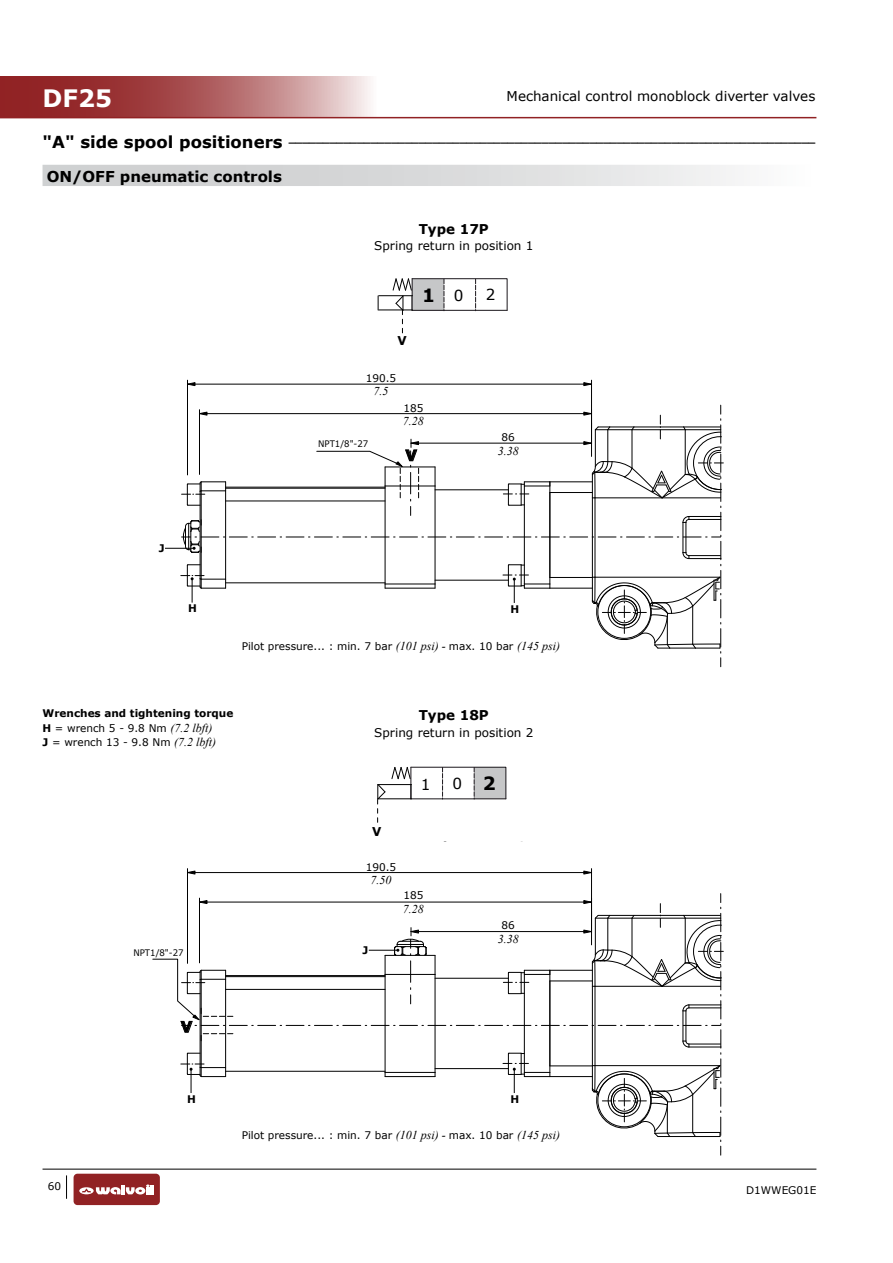
<style>
.page{position:relative;width:893px;height:1263px;background:#fff}
.page>*{position:absolute;margin:0;border:0;box-sizing:border-box;transform-origin:0 0}
.t1{font:700 24px "Verdana";color:#fff}
.t2{font:700 18.3px "Verdana";color:#000}
.t3{font:15.15px "Verdana";color:#000}
.t4{font:700 15px "Verdana";color:#000}
.t5{font:13.5px "Verdana";color:#000}
.t6{font:700 13.5px "Verdana";color:#000}
.t7{font:700 12.15px "Verdana";color:#000}
.t8{font:12px "Verdana";color:#000}
.t9{font:italic 12px "Times New Roman";color:#000}
.t10{font:10.5px/13.5px "Verdana";color:#000}
.t11{font:700 10.5px "Verdana";color:#000}
.t12{font:700 9.6px "Verdana";color:#000}
.t13{font:9px "Verdana";color:#000;scale:.95 1}
.s1{font-size:16.5px}
.s2{font-weight:400;font-size:15.15px}
.s3{font-family:"Times New Roman";font-style:italic;font-size:12px}
.s4{font-weight:700}
.s5{font-weight:700;font-size:18.3px}
</style>
<div class="page">
<svg style="left:0;top:77px;width:378px;height:40px;background:#b16465"></svg>
<hr style="left:0;top:117px;width:816px;height:1px;background:#912224">
<hr style="left:43px;top:1169px;width:773px;height:1px;background:#000">
<svg style="left:66px;top:1175px;width:1px;height:24px"></svg>
<div style="left:74px;top:1174px;width:86px;height:31px;background:#912224;border-radius:4px"></div>
<svg style="left:79px;top:1184px;width:75px;height:10px"></svg>
<svg style="left:188px;top:382px;width:7px;height:4px"></svg>
<hr style="left:192px;top:384px;width:396px;height:1px;background:#000">
<hr style="left:187px;top:380px;width:1px;height:95px;background:#000">
<hr style="left:591px;top:380px;width:1px;height:48px;background:#000">
<svg style="left:583px;top:382px;width:8px;height:4px"></svg>
<div style="left:43px;top:165px;width:773px;height:21px;background:linear-gradient(to right,#c6c8c9,#f5f5f5)"></div>
<svg style="left:188px;top:870px;width:7px;height:4px"></svg>
<hr style="left:192px;top:872px;width:396px;height:1px;background:#000">
<hr style="left:187px;top:868px;width:1px;height:95px;background:#000">
<hr style="left:591px;top:868px;width:1px;height:48px;background:#000">
<svg style="left:583px;top:870px;width:8px;height:4px"></svg>
<svg style="left:165px;top:405px;width:558px;height:262px"></svg>
<svg style="left:152px;top:893px;width:571px;height:262px"></svg>
<svg style="left:378px;top:296px;width:1px;height:14px"></svg>
<svg style="left:393px;top:278px;width:114px;height:55px"></svg>
<hr style="left:379px;top:310px;width:33px;height:1px;background:#000">
<hr style="left:379px;top:295px;width:33px;height:1px;background:#000">
<svg style="left:391px;top:767px;width:115px;height:32px"></svg>
<hr style="left:378px;top:798px;width:33px;height:1px;background:#000">
<hr style="left:378px;top:784px;width:33px;height:1px;background:#000">
<svg style="left:377px;top:784px;width:8px;height:38px"></svg>
<h1 class="t1" style="left:43px;top:81px;width:71px">DF25</h1>
<p class="t5" style="left:507px;top:87px;width:310px">Mechanical control monoblock diverter valves</p>
<p class="t12" style="left:43px;top:132px;width:774px"><span class="s1">"A" side spool positioners</span> _____________________________________________________________________________</p>
<h3 class="t4" style="left:47px;top:166px;width:237px">ON/OFF pneumatic controls</h3>
<p class="t11" style="left:159px;top:541px;width:7px">J</p>
<p class="t11" style="left:188px;top:601px;width:10px">H</p>
<p class="t6" style="left:419px;top:219px;width:72px">Type 17P</p>
<p class="t8" style="left:374px;top:238px;width:161px">Spring return in position 1</p>
<p class="t7" style="left:397px;top:332px;width:11px">V</p>
<p class="t10" style="left:366px;top:371px;width:32px">190.5</p>
<p class="t9" style="left:373px;top:383px;width:17px">7.5</p>
<h2 class="t2" style="left:422px;top:282px;width:43px">1 <span class="s2">0</span></h2>
<h3 class="t3" style="left:486px;top:284px;width:11px">2</h3>
<p class="t13" style="left:318px;top:438px;width:54px">NPT1/8"-27</p>
<p class="t10" style="left:403px;top:401px;width:22px">185</p>
<p class="t9" style="left:403px;top:413px;width:22px">7.28</p>
<h3 class="t4" style="left:405px;top:445px;width:13px">V</h3>
<h2 class="t2" style="left:404px;top:451px;width:42px">1 <span class="s2">0</span></h2>
<p class="t10" style="left:502px;top:430px;width:15px">86</p>
<p class="t9" style="left:498px;top:442px;width:22px">3.38</p>
<p class="t11" style="left:510px;top:601px;width:10px">H</p>
<p class="t10" style="left:242px;top:639px;width:320px">Pilot pressure... : min. 7 bar <span class="s3">(101 psi) -</span> max. 10 bar <span class="s3">(145 psi)</span></p>
<p class="t11" style="left:43px;top:706px;width:192px">Wrenches and tightening torque</p>
<p class="t10" style="left:43px;top:722px;width:175px"><span class="s4">H</span> = wrench 5 - 9.8 Nm <span class="s3">(7.2 lbft)<br></span><span class="s4">J</span> = wrench 13 - 9.8 Nm <span class="s3">(7.2 lbft)</span></p>
<p class="t6" style="left:419px;top:705px;width:72px">Type 18P</p>
<p class="t8" style="left:374px;top:724px;width:161px">Spring return in position 2</p>
<p class="t7" style="left:376px;top:718px;width:81px">Tipo 18PNB</p>
<h3 class="t3" style="left:421px;top:774px;width:11px">1</h3>
<h3 class="t3" style="left:453px;top:773px;width:45px">0 <span class="s5">2</span></h3>
<p class="t7" style="left:372px;top:823px;width:11px">V</p>
<p class="t10" style="left:366px;top:860px;width:32px">190.5</p>
<p class="t9" style="left:370px;top:872px;width:23px">7.50</p>
<p class="t10" style="left:403px;top:889px;width:22px">185</p>
<p class="t9" style="left:403px;top:901px;width:22px">7.28</p>
<p class="t10" style="left:502px;top:918px;width:15px">86</p>
<p class="t9" style="left:498px;top:930px;width:22px">3.38</p>
<p class="t13" style="left:133px;top:946px;width:54px">NPT1/8"-27</p>
<p class="t11" style="left:363px;top:943px;width:7px">J</p>
<h3 class="t4" style="left:181px;top:1016px;width:13px">V</h3>
<p class="t11" style="left:187px;top:1091px;width:10px">H</p>
<p class="t11" style="left:510px;top:1091px;width:10px">H</p>
<p class="t10" style="left:48px;top:1179px;width:15px">60</p>
<p class="t10" style="left:242px;top:1128px;width:320px">Pilot pressure... : min. 7 bar <span class="s3">(101 psi) -</span> max. 10 bar <span class="s3">(145 psi)</span></p>
<p class="t10" style="left:746px;top:1184px;width:72px">D1WWEG01E</p>
</div>
